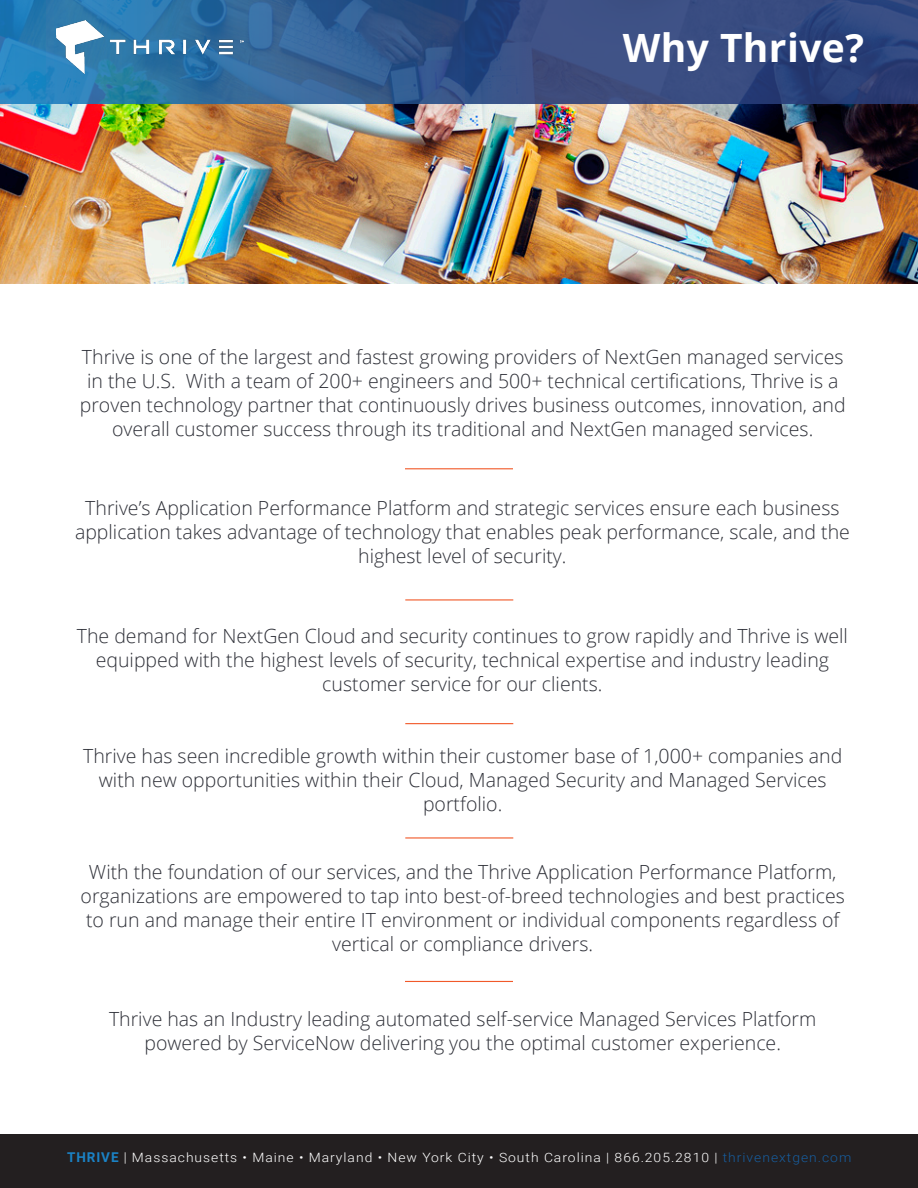
<style>
.page{position:relative;width:918px;height:1188px;background:#fff}
.page>*{position:absolute;margin:0;border:0;box-sizing:border-box;transform-origin:0 0}
.t1{font:700 39px "Open Sans";letter-spacing:.01em;color:#fff}
.t2{font:300 19.5px/24px "Open Sans";color:#2d2f37;text-align:center}
.t3{font:300 12.9px "Roboto";letter-spacing:.07em;color:#fff;scale:1.08 1}
.s1{font-weight:700;font-size:13.5px;color:#1b82c5}
.s2{font-size:13.5px}
.s3{color:#175d9e}
</style>
<div class="page">
<div style="left:0;top:1134px;width:918px;height:54px;background:#231f20"></div>
<img style="left:0;top:104px;width:918px;height:180px">
<hr style="left:405px;top:468px;width:108px;height:1px;background:#f15929">
<hr style="left:405px;top:599px;width:108px;height:2px;background:#f15929">
<hr style="left:405px;top:723px;width:108px;height:1px;background:#f15929">
<hr style="left:405px;top:837px;width:108px;height:2px;background:#f15929">
<hr style="left:405px;top:981px;width:108px;height:1px;background:#f15929">
<svg style="left:0;top:0;width:918px;height:104px;background:#31578c"></svg>
<img style="left:56px;top:21px;width:187px;height:53px">
<p class="t1" style="left:623px;top:20px;width:243px">Why Thrive?</p>
<p class="t2" style="left:80px;top:344px;width:767px">Thrive is one of the largest and fastest growing providers of NextGen managed services in the U.S. With a team of 200+ engineers and 500+ technical certifications, Thrive is a proven technology partner that continuously drives business outcomes, innovation, and overall customer success through its traditional and NextGen managed services.</p>
<p class="t2" style="left:75px;top:496px;width:776px">Thrive’s Application Performance Platform and strategic services ensure each business application takes advantage of technology that enables peak performance, scale, and the highest level of security.</p>
<p class="t2" style="left:77px;top:623px;width:773px">The demand for NextGen Cloud and security continues to grow rapidly and Thrive is well equipped with the highest levels of security, technical expertise and industry leading customer service for our clients.</p>
<p class="t2" style="left:83px;top:743px;width:761px">Thrive has seen incredible growth within their customer base of 1,000+ companies and with new opportunities within their Cloud, Managed Security and Managed Services portfolio.</p>
<p class="t2" style="left:81px;top:860px;width:766px">With the foundation of our services, and the Thrive Application Performance Platform, organizations are empowered to tap into best-of-breed technologies and best practices to run and manage their entire IT environment or individual components regardless of vertical or compliance drivers.</p>
<p class="t2" style="left:109px;top:1006px;width:709px">Thrive has an Industry leading automated self-service Managed Services Platform powered by ServiceNow delivering you the optimal customer experience.</p>
<p class="t3" style="left:67px;top:1148px;width:728px"><span class="s1">THRIVE</span> <span class="s2">|</span> Massachusetts • Maine • Maryland • New York City • South Carolina | 866.205.2810 | <span class="s3">thrivenextgen.com</span></p>
</div>
